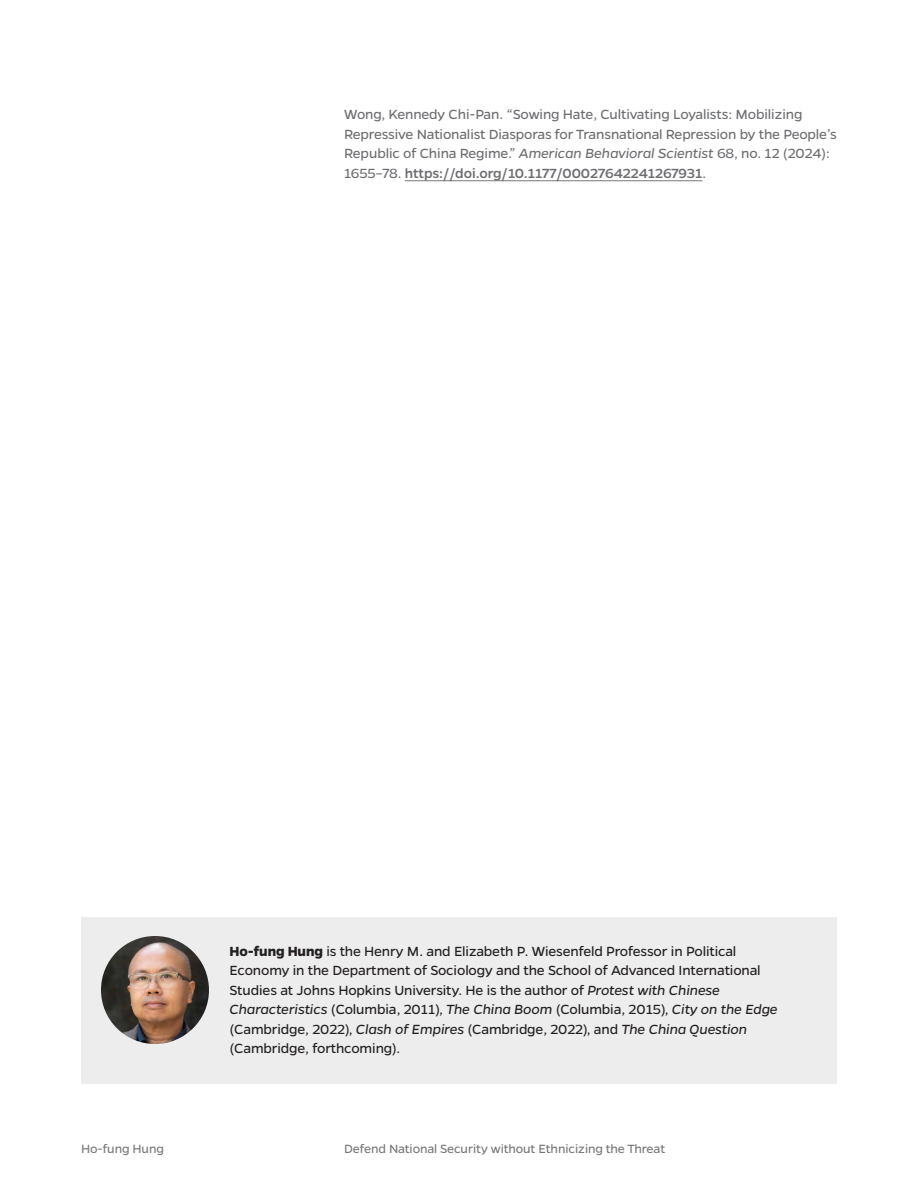
<style>
.page{position:relative;width:918px;height:1188px;background:#fff}
.page>*{position:absolute;margin:0;border:0;box-sizing:border-box;transform-origin:0 0}
.t1{font:15px/19.5px "Gentona";letter-spacing:-.01em;color:#231f20}
.t2{font:15px/19.5px "Gentona";letter-spacing:-.01em;color:#6d6e71}
.t3{font:13.5px "Gentona";letter-spacing:-.01em;color:#77787b}
.s1{font-style:italic}
.s2{font-weight:500}
.s3{font-weight:700}
</style>
<div class="page">
<hr style="left:405px;top:180px;width:298px;height:1px;background:#77787b">
<div style="left:81px;top:917px;width:756px;height:166px;background:#ededee"></div>
<img style="left:101px;top:936px;width:108px;height:108px;border-radius:54px">
<p class="t2" style="left:344px;top:105px;width:494px">Wong, Kennedy Chi-Pan. “Sowing Hate, Cultivating Loyalists: Mobilizing Repressive Nationalist Diasporas for Transnational Repression by the People’s Republic of China Regime.” <span class="s1">American Behavioral Scientist</span> 68, no. 12 (2024):<br>1655–78. <span class="s2">https://doi.org/10.1177/00027642241267931</span>.</p>
<p class="t1" style="left:230px;top:941px;width:550px"><span class="s3">Ho-fung Hung</span> is the Henry M. and Elizabeth P. Wiesenfeld Professor in Political Economy in the Department of Sociology and the School of Advanced International Studies at Johns Hopkins University. He is the author of <span class="s1">Protest with Chinese Characteristics</span> (Columbia, 2011), <span class="s1">The China Boom</span> (Columbia, 2015), <span class="s1">City on the Edge </span>(Cambridge, 2022), <span class="s1">Clash of Empires</span> (Cambridge, 2022), and <span class="s1">The China Question </span>(Cambridge, forthcoming).</p>
<p class="t3" style="left:81px;top:1141px;width:84px">Ho-fung Hung</p>
<p class="t3" style="left:344px;top:1141px;width:323px">Defend National Security without Ethnicizing the Threat</p>
</div>
